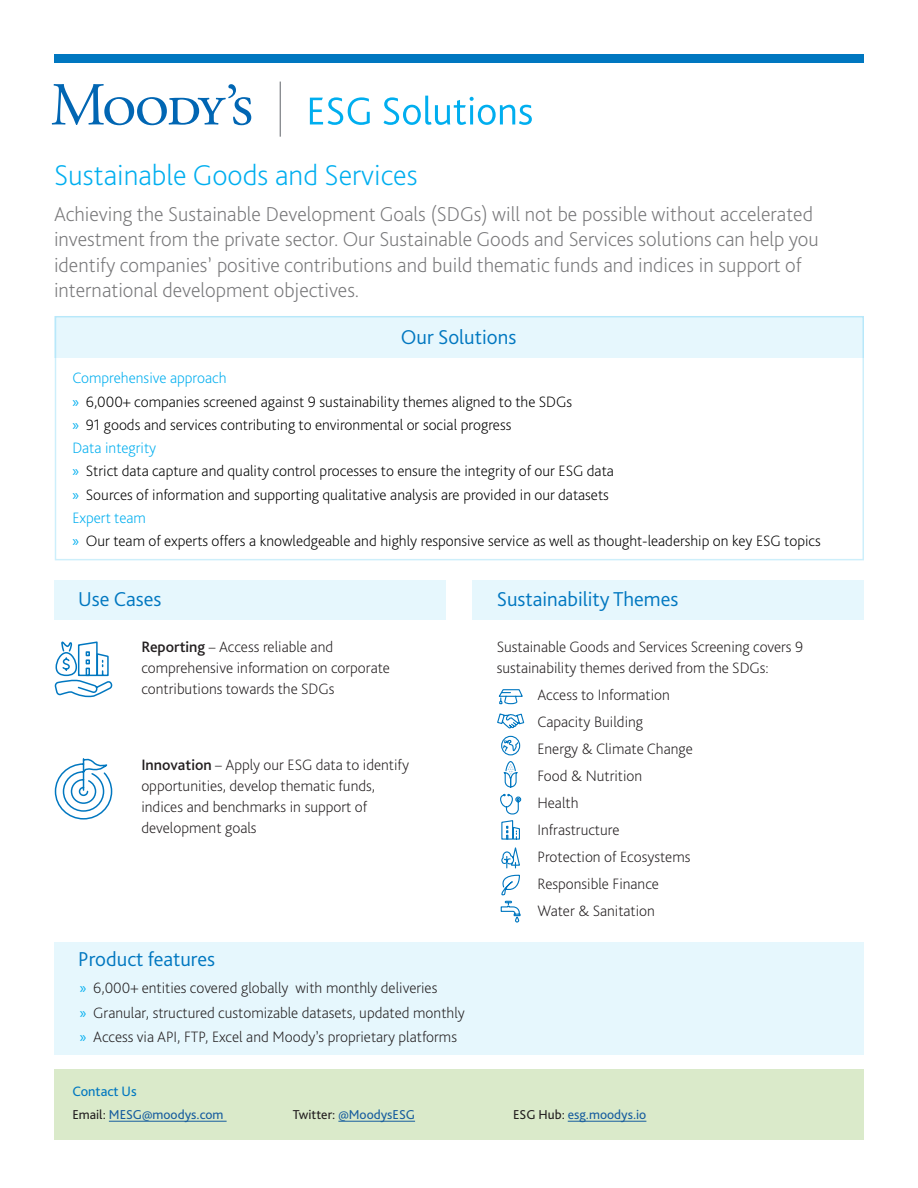
<style>
.page{position:relative;width:918px;height:1188px;background:#fff}
.page>*{position:absolute;margin:0;border:0;box-sizing:border-box;transform-origin:0 0}
.t1{font:200 30px "Bliss Pro";color:#00aeef}
.Intro_Text{font:200 21px/25.5px "Bliss Pro";color:#777779}
.t2{font:300 21px "Bliss Pro";color:#0077c0}
.Body_text{font:200 15.75px/21px "Bliss Pro";color:#231f20}
.t3{font:200 15.75px "Bliss Pro";color:#000}
.t4{font:200 15.75px "Bliss Pro";color:#00aeef}
.t5{font:14.25px "Bliss Pro";color:#0077c0}
.Contact_Information{font:13.5px "Bliss Pro";color:#175d9e}
.s1{font-family:"Myriad Pro";font-weight:400;color:#00aeef}
.s2{font-weight:500}
.s3{font-size:15px}
.s4{color:#231f20}
</style>
<div class="page">
<div style="left:54px;top:54px;width:810px;height:9px;background:#0077c0"></div>
<hr style="left:280px;top:82px;width:1px;height:55px;background:#5f6369">
<svg style="left:310px;top:97px;width:60px;height:28px"></svg>
<svg style="left:384px;top:96px;width:148px;height:29px"></svg>
<svg style="left:52px;top:84px;width:199px;height:41px"></svg>
<div style="left:55px;top:316px;width:809px;height:42px;background:#e6f7fd"></div>
<div style="left:54px;top:581px;width:391px;height:39px;background:#e6f7fd"></div>
<div style="left:472px;top:581px;width:392px;height:39px;background:#e6f7fd"></div>
<div style="left:54px;top:942px;width:810px;height:113px;background:#e6f7fd"></div>
<div style="left:54px;top:1069px;width:810px;height:71px;background:#daeaca"></div>
<hr style="left:109px;top:1121px;width:118px;height:1px;background:#175d9e">
<hr style="left:338px;top:1121px;width:77px;height:1px;background:#175d9e">
<hr style="left:568px;top:1121px;width:78px;height:1px;background:#175d9e">
<svg style="left:55px;top:641px;width:58px;height:57px"></svg>
<svg style="left:54px;top:758px;width:59px;height:62px"></svg>
<svg style="left:498px;top:689px;width:25px;height:16px"></svg>
<svg style="left:497px;top:713px;width:28px;height:210px"></svg>
<h1 class="t1" style="left:54px;top:156px;width:365px">Sustainable Goods and Services</h1>
<p class="Intro_Text" style="left:54px;top:201px;width:766px">Achieving the Sustainable Development Goals (SDGs) will not be possible without accelerated investment from the private sector. Our Sustainable Goods and Services solutions can help you identify companies’ positive contributions and build thematic funds and indices in support of international development objectives.</p>
<h2 class="t2" style="left:401px;top:324px;width:117px">Our Solutions</h2>
<h3 class="t4" style="left:72px;top:368px;width:156px">Comprehensive approach</h3>
<p class="t3" style="left:72px;top:392px;width:501px"><span class="s1">»</span> 6,000+ companies screened against 9 sustainability themes aligned to the SDGs</p>
<p class="t3" style="left:72px;top:415px;width:441px"><span class="s1">»</span> 91 goods and services contributing to environmental or social progress</p>
<h3 class="t4" style="left:72px;top:438px;width:85px">Data integrity</h3>
<p class="t3" style="left:72px;top:461px;width:543px"><span class="s1">»</span> Strict data capture and quality control processes to ensure the integrity of our ESG data</p>
<p class="t3" style="left:72px;top:485px;width:538px"><span class="s1">»</span> Sources of information and supporting qualitative analysis are provided in our datasets</p>
<h3 class="t4" style="left:72px;top:508px;width:75px">Expert team</h3>
<p class="t3" style="left:72px;top:531px;width:750px"><span class="s1">»</span> Our team of experts offers a knowledgeable and highly responsive service as well as thought-leadership on key ESG topics</p>
<h2 class="t2" style="left:78px;top:586px;width:85px">Use Cases</h2>
<h2 class="t2" style="left:497px;top:586px;width:183px">Sustainability Themes</h2>
<h3 class="Body_text" style="left:141px;top:636px;width:250px"><span class="s2">Reporting</span> <span class="s3">–</span> Access reliable and comprehensive information on corporate contributions towards the SDGs</h3>
<h3 class="Body_text" style="left:497px;top:636px;width:308px">Sustainable Goods and Services Screening covers 9 sustainability themes derived from the SDGs:</h3>
<p class="Body_text" style="left:537px;top:684px;width:134px">Access to Information</p>
<p class="Body_text" style="left:537px;top:711px;width:107px">Capacity Building</p>
<p class="Body_text" style="left:537px;top:738px;width:157px">Energy &amp; Climate Change</p>
<p class="Body_text" style="left:537px;top:765px;width:106px">Food &amp; Nutrition</p>
<p class="Body_text" style="left:537px;top:792px;width:43px">Health</p>
<p class="Body_text" style="left:537px;top:819px;width:84px">Infrastructure</p>
<p class="Body_text" style="left:537px;top:846px;width:155px">Protection of Ecosystems</p>
<p class="Body_text" style="left:537px;top:873px;width:123px">Responsible Finance</p>
<p class="Body_text" style="left:537px;top:900px;width:119px">Water &amp; Sanitation</p>
<h3 class="Body_text" style="left:141px;top:754px;width:269px"><span class="s2">Innovation</span> <span class="s3">–</span> Apply our ESG data to identify opportunities, develop thematic funds, indices and benchmarks in support of development goals</h3>
<h2 class="t2" style="left:78px;top:946px;width:138px">Product features</h2>
<p class="Body_text" style="left:80px;top:977px;width:359px"><span class="s1">»</span> 6,000+ entities covered globally with monthly deliveries</p>
<p class="Body_text" style="left:80px;top:1002px;width:387px"><span class="s1">»</span> Granular, structured customizable datasets, updated monthly</p>
<p class="Body_text" style="left:80px;top:1026px;width:379px"><span class="s1">»</span> Access via API, FTP, Excel and Moody’s proprietary platforms</p>
<h2 class="t5" style="left:72px;top:1082px;width:66px">Contact Us</h2>
<h2 class="Contact_Information" style="left:72px;top:1106px;width:153px"><span class="s4">Email:</span> MESG@moodys.com</h2>
<h2 class="Contact_Information" style="left:293px;top:1106px;width:124px"><span class="s4">Twitter:</span> @MoodysESG</h2>
<p class="Contact_Information" style="left:513px;top:1106px;width:135px"><span class="s4">ESG Hub:</span> esg.moodys.io</p>
</div>
